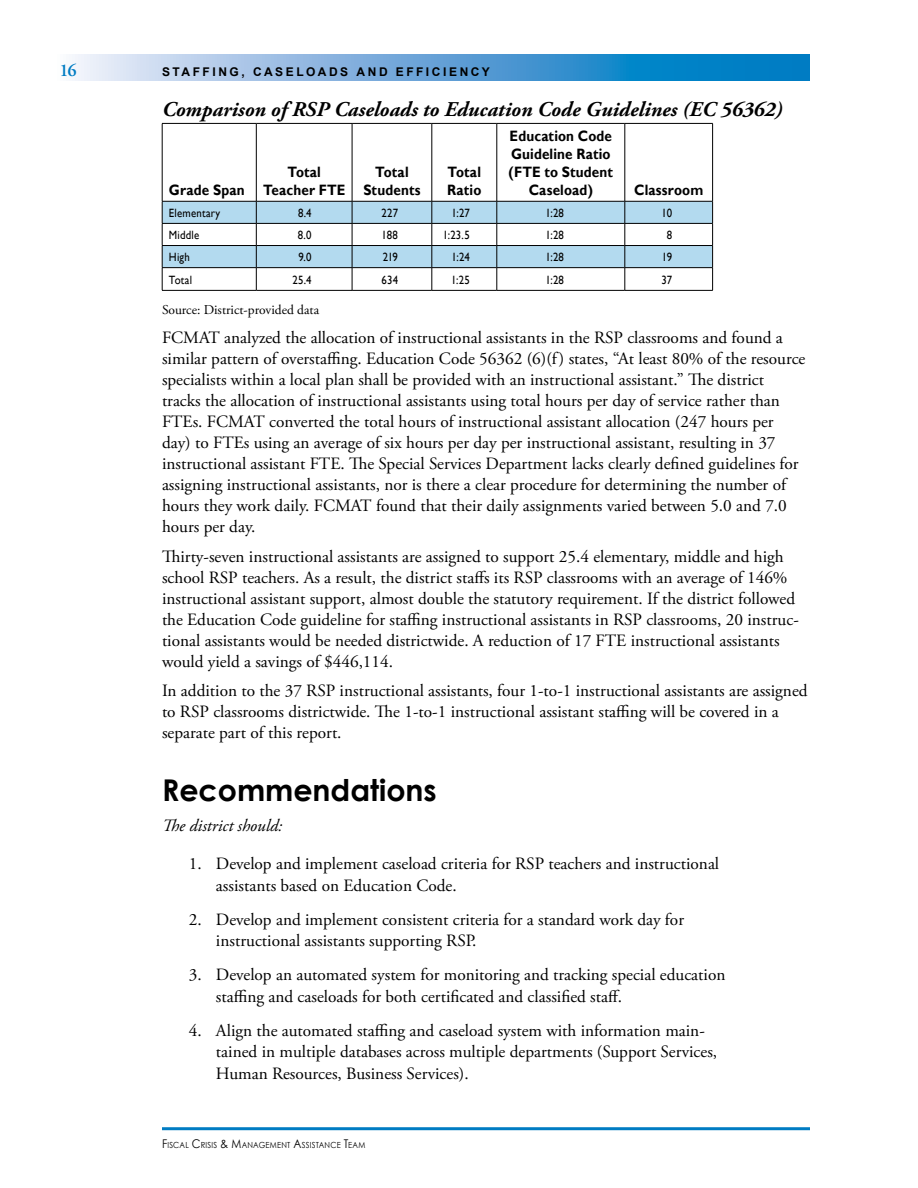
<style>
.page{position:relative;width:918px;height:1188px;background:#fff}
.page>*{position:absolute;margin:0;border:0;box-sizing:border-box;transform-origin:0 0}
.t1{font:700 30px "Century Gothic";color:#000}
.t2{font:italic 700 21px "Adobe Garamond Pro";color:#000}
.t3{font:600 18px "Adobe Garamond Pro";color:#007cc3}
.t4{font:17.25px/21px "Adobe Garamond Pro";color:#000}
.t5{font:italic 17.25px "Adobe Garamond Pro";color:#000}
.t6{font:700 15px/18px "Gill Sans";letter-spacing:.01em;color:#000;text-align:center;scale:.9 1}
.t7{font:13.5px "Adobe Garamond Pro";color:#000}
.t8{font:12px "Gill Sans";letter-spacing:.015em;color:#000;scale:.9 1}
.t9{font:700 12px "Arial";letter-spacing:.21em;color:#000}
.t10{font:8.4px "Century Gothic";letter-spacing:.03em;color:#000;scale:.9 1}
.s1{font-size:12px}
</style>
<div class="page">
<hr style="left:162px;top:1127px;width:648px;height:3px;background:#007cc3">
<svg style="left:72px;top:54px;width:737px;height:27px;background:#63a7d8"></svg>
<svg style="left:163px;top:124px;width:549px;height:77px"></svg>
<hr style="left:162px;top:123px;width:94px;height:1px;background:#000">
<hr style="left:162px;top:124px;width:1px;height:77px;background:#000">
<hr style="left:256px;top:123px;width:96px;height:1px;background:#000">
<hr style="left:256px;top:124px;width:1px;height:77px;background:#000">
<hr style="left:352px;top:123px;width:80px;height:1px;background:#000">
<hr style="left:352px;top:124px;width:1px;height:77px;background:#000">
<hr style="left:432px;top:123px;width:65px;height:1px;background:#000">
<hr style="left:432px;top:124px;width:1px;height:77px;background:#000">
<hr style="left:497px;top:123px;width:128px;height:1px;background:#000">
<hr style="left:497px;top:124px;width:1px;height:77px;background:#000">
<hr style="left:625px;top:123px;width:88px;height:1px;background:#000">
<hr style="left:625px;top:124px;width:1px;height:77px;background:#000">
<hr style="left:712px;top:124px;width:1px;height:77px;background:#000">
<svg style="left:162px;top:201px;width:551px;height:89px"></svg>
<hr style="left:162px;top:290px;width:94px;height:1px;background:#000">
<hr style="left:256px;top:290px;width:96px;height:1px;background:#000">
<hr style="left:352px;top:290px;width:80px;height:1px;background:#000">
<hr style="left:432px;top:290px;width:65px;height:1px;background:#000">
<hr style="left:497px;top:290px;width:128px;height:1px;background:#000">
<hr style="left:625px;top:290px;width:88px;height:1px;background:#000">
<p class="t3" style="left:59px;top:60px;width:19px">16</p>
<p class="t9" style="left:162px;top:64px;width:329px">STAFFING, CASELOADS AND EFFICIENCY</p>
<p class="t2" style="left:162px;top:98px;width:622px">Comparison of RSP Caseloads to Education Code Guidelines (EC 56362)</p>
<p class="t6" style="left:169px;top:181px;width:86px">Grade Span</p>
<p class="t6" style="left:263px;top:163px;width:93px">Total<br>Teacher FTE</p>
<p class="t6" style="left:363px;top:163px;width:65px">Total<br>Students</p>
<p class="t6" style="left:447px;top:163px;width:39px;text-align:left">Total<br>Ratio</p>
<p class="t6" style="left:509px;top:127px;width:117px">Education Code<br>Guideline Ratio (FTE to Student<br>Caseload)</p>
<p class="t6" style="left:634px;top:181px;width:78px">Classroom</p>
<p class="t8" style="left:169px;top:206px;width:59px">Elementary</p>
<p class="t8" style="left:298px;top:206px;width:17px">8.4</p>
<p class="t8" style="left:382px;top:206px;width:20px">227</p>
<p class="t8" style="left:451px;top:206px;width:22px">1:27</p>
<p class="t8" style="left:545px;top:206px;width:22px">1:28</p>
<p class="t8" style="left:662px;top:206px;width:13px">10</p>
<p class="t8" style="left:169px;top:228px;width:35px">Middle</p>
<p class="t8" style="left:298px;top:228px;width:17px">8.0</p>
<p class="t8" style="left:382px;top:228px;width:20px">188</p>
<p class="t8" style="left:443px;top:228px;width:31px">1:23.5</p>
<p class="t8" style="left:545px;top:228px;width:22px">1:28</p>
<p class="t8" style="left:667px;top:228px;width:8px">8</p>
<p class="t8" style="left:169px;top:250px;width:25px">High</p>
<p class="t8" style="left:298px;top:250px;width:16px">9.0</p>
<p class="t8" style="left:383px;top:250px;width:19px">219</p>
<p class="t8" style="left:452px;top:250px;width:22px">1:24</p>
<p class="t8" style="left:545px;top:250px;width:22px">1:28</p>
<p class="t8" style="left:662px;top:250px;width:13px">19</p>
<p class="t8" style="left:169px;top:273px;width:27px">Total</p>
<p class="t8" style="left:293px;top:273px;width:23px">25.4</p>
<p class="t8" style="left:382px;top:273px;width:20px">634</p>
<p class="t8" style="left:451px;top:273px;width:22px">1:25</p>
<p class="t8" style="left:545px;top:273px;width:22px">1:28</p>
<p class="t8" style="left:661px;top:273px;width:13px">37</p>
<p class="t7" style="left:162px;top:301px;width:159px">Source: District-provided data</p>
<p class="t4" style="left:162px;top:328px;width:645px">FCMAT analyzed the allocation of instructional assistants in the RSP classrooms and found a similar pattern of overstaffing. Education Code 56362 (6)(f) states, “At least 80% of the resource specialists within a local plan shall be provided with an instructional assistant.” The district tracks the allocation of instructional assistants using total hours per day of service rather than FTEs. FCMAT converted the total hours of instructional assistant allocation (247 hours per day) to FTEs using an average of six hours per day per instructional assistant, resulting in 37 instructional assistant FTE. The Special Services Department lacks clearly defined guidelines for assigning instructional assistants, nor is there a clear procedure for determining the number of hours they work daily. FCMAT found that their daily assignments varied between 5.0 and 7.0 hours per day.</p>
<p class="t4" style="left:162px;top:546px;width:638px">Thirty-seven instructional assistants are assigned to support 25.4 elementary, middle and high school RSP teachers. As a result, the district staffs its RSP classrooms with an average of 146% instructional assistant support, almost double the statutory requirement. If the district followed the Education Code guideline for staffing instructional assistants in RSP classrooms, 20 instruc&shy;tional assistants would be needed districtwide. A reduction of 17 FTE instructional assistants would yield a savings of $446,114.</p>
<p class="t4" style="left:162px;top:681px;width:647px">In addition to the 37 RSP instructional assistants, four 1-to-1 instructional assistants are assigned to RSP classrooms districtwide. The 1-to-1 instructional assistant staffing will be covered in a separate part of this report.</p>
<h1 class="t1" style="left:162px;top:772px;width:276px">Recommendations</h1>
<p class="t5" style="left:162px;top:815px;width:122px">The district should:</p>
<p class="t4" style="left:216px;top:854px;width:505px;line-height:21.6px;text-indent:-27px">1. Develop and implement caseload criteria for RSP teachers and instructional assistants based on Education Code.</p>
<p class="t4" style="left:216px;top:909px;width:470px;line-height:21.6px;text-indent:-27px">2. Develop and implement consistent criteria for a standard work day for instructional assistants supporting RSP.</p>
<p class="t4" style="left:216px;top:965px;width:511px;line-height:21.6px;text-indent:-27px">3. Develop an automated system for monitoring and tracking special education staffing and caseloads for both certificated and classified staff.</p>
<p class="t4" style="left:216px;top:1020px;width:503px;line-height:21.6px;text-indent:-27px">4. Align the automated staffing and caseload system with information main&shy;tained in multiple databases across multiple departments (Support Services,<br>Human Resources, Business Services).</p>
<p class="t10" style="left:162px;top:1139px;width:227px"><span class="s1">F</span>ISCAL <span class="s1">C</span>RISIS <span class="s1">&amp; M</span>ANAGEMENT <span class="s1">A</span>SSISTANCE <span class="s1">T</span>EAM</p>
</div>
